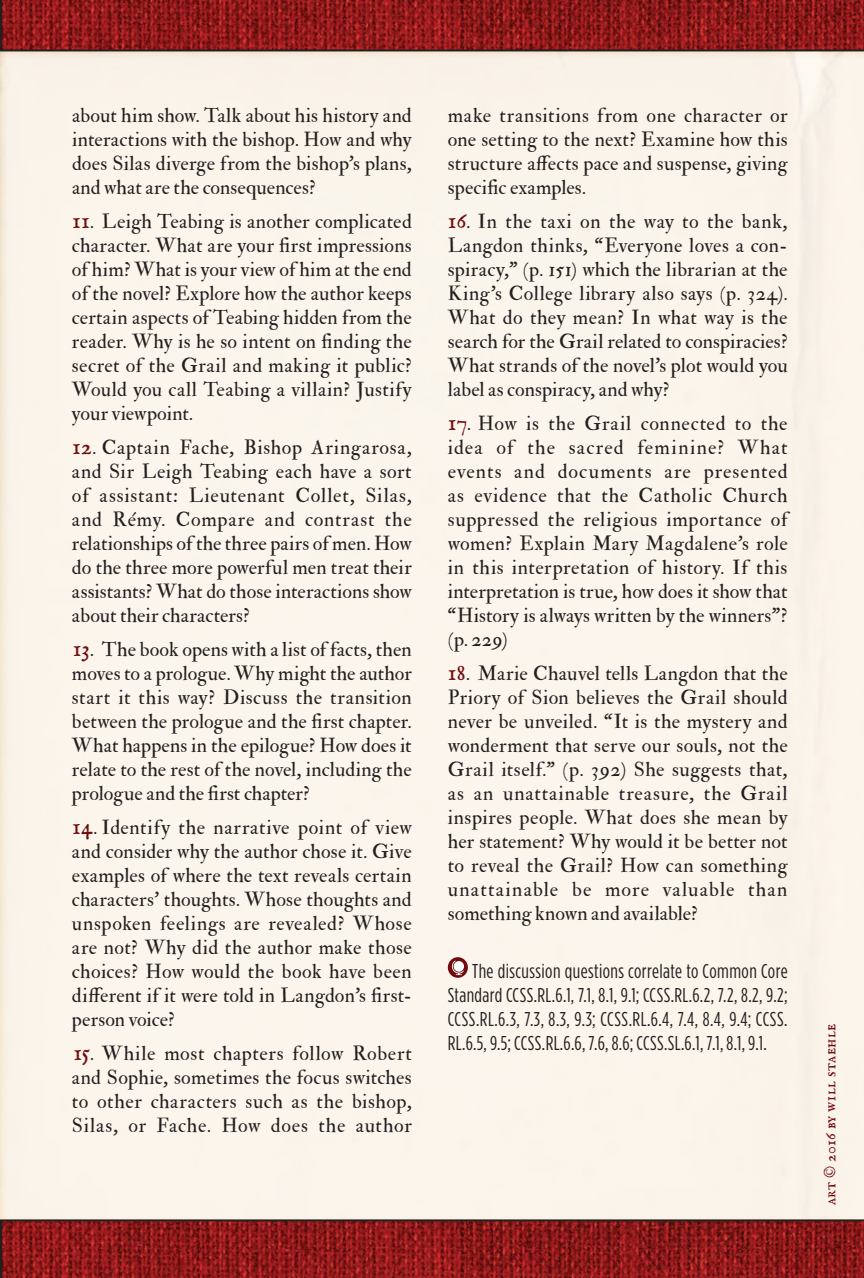
<style>
.page{position:relative;width:864px;height:1278px;background:#fff}
.page>*{position:absolute;margin:0;border:0;box-sizing:border-box;transform-origin:0 0}
.t1{font:20px/24px "IM FELL Double Pica Roman";letter-spacing:.01em;color:#231f20;text-align:justify}
.t2{font:20px/24px "Gotham Condensed";letter-spacing:.02em;color:#231f20;text-align:justify}
.t3{font:16px "IM FELL English SC";letter-spacing:.025em;color:#710a0c}
.s1{font-family:"IM FELL English SC";font-size:24px;color:#710a0c}
</style>
<div class="page">
<div style="left:0;top:0;width:864px;height:1219px;background:#fbf5ec"></div>
<svg style="left:0;top:1219px;width:864px;height:59px"></svg>
<p class="t1" style="left:72px;top:104px;width:341px">about him show. Talk about his history and interactions with the bishop. How and why does Silas diverge from the bishop’s plans, and what are the consequences?</p>
<p class="t1" style="left:72px;top:210px;width:341px"><span class="s1">11</span>. Leigh Teabing is another complicated character. What are your first impressions of him? What is your view of him at the end of the novel? Explore how the author keeps certain aspects of Teabing hidden from the reader. Why is he so intent on finding the secret of the Grail and making it public?<br>Would you call Teabing a villain? Justify your viewpoint.</p>
<p class="t1" style="left:72px;top:436px;width:341px"><span class="s1">12</span>. Captain Fache, Bishop Aringarosa, and Sir Leigh Teabing each have a sort of assistant: Lieutenant Collet, Silas, and Rémy. Compare and contrast the relationships of the three pairs of men. How do the three more powerful men treat their assistants? What do those interactions show about their characters?</p>
<p class="t1" style="left:72px;top:638px;width:341px"><span class="s1">13</span>. The book opens with a list of facts, then moves to a prologue. Why might the author start it this way? Discuss the transition between the prologue and the first chapter.<br>What happens in the epilogue? How does it relate to the rest of the novel, including the prologue and the first chapter?</p>
<p class="t1" style="left:72px;top:816px;width:341px"><span class="s1">14</span>. Identify the narrative point of view and consider why the author chose it. Give examples of where the text reveals certain characters’ thoughts. Whose thoughts and unspoken feelings are revealed? Whose are not? Why did the author make those choices? How would the book have been different if it were told in Langdon’s first&shy;person voice?</p>
<p class="t1" style="left:72px;top:1042px;width:341px"><span class="s1">15</span>. While most chapters follow Robert and Sophie, sometimes the focus switches to other characters such as the bishop, Silas, or Fache. How does the author</p>
<p class="t1" style="left:448px;top:104px;width:341px">make transitions from one character or one setting to the next? Examine how this structure affects pace and suspense, giving specific examples.</p>
<p class="t1" style="left:448px;top:210px;width:341px"><span class="s1">16</span>. In the taxi on the way to the bank, Langdon thinks, “Everyone loves a con&shy;spiracy,” (p. 151) which the librarian at the King’s College library also says (p. 324).<br>What do they mean? In what way is the search for the Grail related to conspiracies?<br>What strands of the novel’s plot would you label as conspiracy, and why?</p>
<p class="t1" style="left:448px;top:412px;width:341px"><span class="s1">17</span>. How is the Grail connected to the idea of the sacred feminine? What events and documents are presented as evidence that the Catholic Church suppressed the religious importance of women? Explain Mary Magdalene’s role in this interpretation of history. If this interpretation is true, how does it show that “History is always written by the winners”? (p. 229)</p>
<p class="t1" style="left:448px;top:662px;width:341px"><span class="s1">18</span>. Marie Chauvel tells Langdon that the Priory of Sion believes the Grail should never be unveiled. “It is the mystery and wonderment that serve our souls, not the Grail itself.” (p. 392) She suggests that, as an unattainable treasure, the Grail inspires people. What does she mean by her statement? Why would it be better not to reveal the Grail? How can something unattainable be more valuable than something known and available?</p>
<p class="t2" style="left:448px;top:958px;width:341px;text-indent:24px">The discussion questions correlate to Common Core Standard CCSS.RL.6.1, 7.1, 8.1, 9.1; CCSS.RL.6.2, 7.2, 8.2, 9.2; CCSS.RL.6.3, 7.3, 8.3, 9.3; CCSS.RL.6.4, 7.4, 8.4, 9.4; CCSS.<br>RL.6.5, 9.5; CCSS.RL.6.6, 7.6, 8.6; CCSS.SL.6.1, 7.1, 8.1, 9.1.</p>
<p class="t3" style="left:821px;top:1205px;width:183px;rotate:-90deg">art © 2016 by will staehle</p>
</div>
